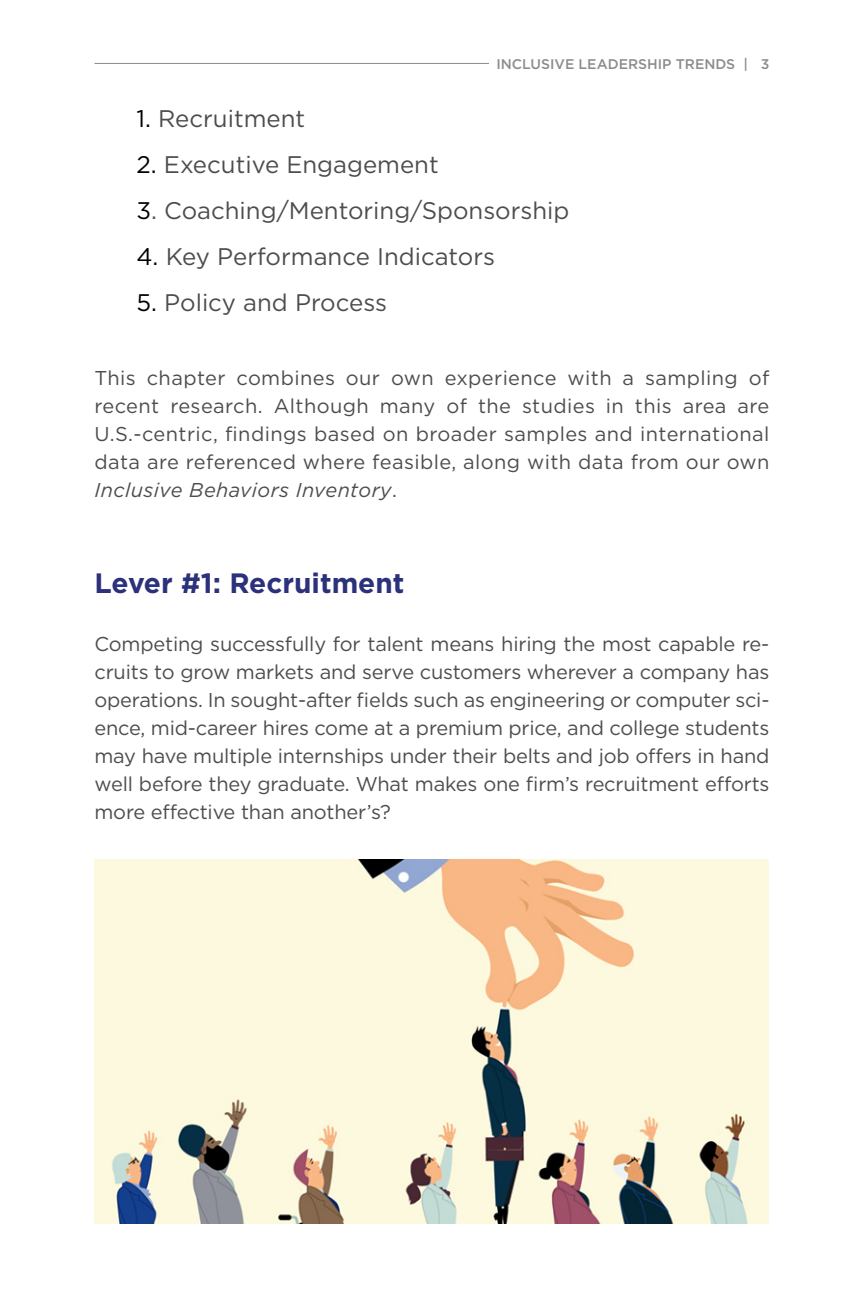
<style>
.page{position:relative;width:864px;height:1296px;background:#fff}
.page>*{position:absolute;margin:0;border:0;box-sizing:border-box;transform-origin:0 0}
.t1{font:700 28px "Gotham";color:#2c317b}
.t2{font:24px "Gotham";color:#4d4d4f}
.t3{font:20px/28px "Gotham";letter-spacing:-.005em;color:#4d4d4f;text-align:justify}
.t4{font:500 14px "Gotham";color:#8a8c8e}
.s1{color:#000}
.s2{font-style:italic}
</style>
<div class="page">
<hr style="left:95px;top:63px;width:394px;height:1px;background:#8a8c8e">
<img style="left:95px;top:860px;width:674px;height:363px">
<p class="t4" style="left:496px;top:54px;width:275px">INCLUSIVE LEADERSHIP TRENDS | 3</p>
<p class="t2" style="left:137px;top:103px;width:170px"><span class="s1">1.</span> Recruitment</p>
<p class="t2" style="left:137px;top:149px;width:304px"><span class="s1">2.</span> Executive Engagement</p>
<p class="t2" style="left:137px;top:195px;width:435px"><span class="s1">3</span>. Coaching/Mentoring/Sponsorship</p>
<p class="t2" style="left:137px;top:241px;width:360px"><span class="s1">4.</span> Key Performance Indicators</p>
<p class="t2" style="left:137px;top:287px;width:252px"><span class="s1">5.</span> Policy and Process</p>
<p class="t3" style="left:95px;top:364px;width:677px">This chapter combines our own experience with a sampling of recent research. Although many of the studies in this area are U.S.-centric, findings based on broader samples and international data are referenced where feasible, along with data from our own <span class="s2">Inclusive Behaviors Inventory</span>.</p>
<h1 class="t1" style="left:95px;top:565px;width:312px">Lever #1: Recruitment</h1>
<p class="t3" style="left:95px;top:630px;width:677px">Competing successfully for talent means hiring the most capable re&shy;cruits to grow markets and serve customers wherever a company has operations. In sought-after fields such as engineering or computer sci&shy;ence, mid-career hires come at a premium price, and college students may have multiple internships under their belts and job offers in hand well before they graduate. What makes one firm’s recruitment efforts more effective than another’s?</p>
</div>
